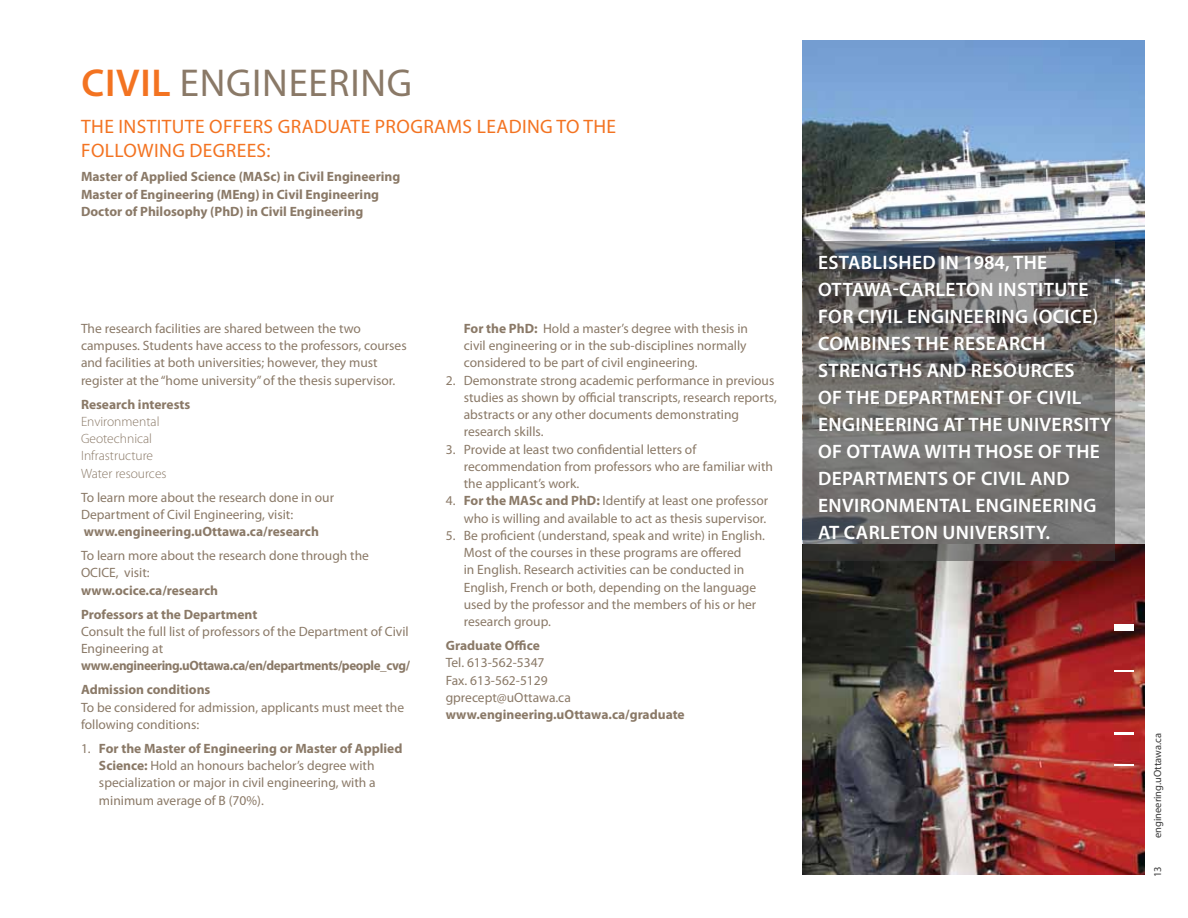
<style>
.page{position:relative;width:1188px;height:918px;background:#fff}
.page>*{position:absolute;margin:0;border:0;box-sizing:border-box;transform-origin:0 0}
.t1{font:39px "Myriad Pro";color:#8a7967}
.t2{font:600 19.5px/27px "Myriad Pro";letter-spacing:.02em;color:#fff}
.t3{font:19.5px "Myriad Pro";letter-spacing:.02em;color:#f37321}
.t4{font:13.5px/17.2px "Myriad Pro";color:#8a7967}
.t5{font:700 13.5px/17.2px "Myriad Pro";color:#8a7967}
.t6{font:700 13.5px/24px "Myriad Pro";letter-spacing:-.03em;color:#8a7967}
.t7{font:300 13.5px/17.2px "Myriad Pro";color:#8a7967}
.t8{font:10.5px "Myriad Pro";color:#393939}
.s1{font-weight:600;color:#f37321}
.s2{font-weight:700}
</style>
<div class="page">
<img style="left:803px;top:41px;width:342px;height:503px">
<img style="left:803px;top:544px;width:342px;height:331px">
<div style="left:1115px;top:624px;width:19px;height:6px;background:#fff"></div>
<svg style="left:1115px;top:671px;width:19px;height:1px"></svg>
<svg style="left:1115px;top:764px;width:19px;height:1px"></svg>
<hr style="left:1115px;top:732px;width:19px;height:3px;background:#fff">
<svg style="left:803px;top:241px;width:312px;height:320px;background:#686665"></svg>
<h1 class="t1" style="left:81px;top:59px;width:141px"><span class="s1">CIVIL</span> Engineering</h1>
<h2 class="t3" style="left:81px;top:115px;width:54px">The Institute</h2>
<h2 class="t3" style="left:209px;top:115px;width:12px">offers</h2>
<h2 class="t3" style="left:278px;top:115px;width:110px">graduateprogr</h2>
<h2 class="t3" style="left:434px;top:115px;width:86px">ams leading</h2>
<h2 class="t3" style="left:557px;top:115px;width:39px">to the</h2>
<h2 class="t3" style="left:81px;top:139px;width:56px">following</h2>
<h2 class="t3" style="left:189px;top:139px;width:12px">degrees</h2>
<h2 class="t3" style="left:266px;top:139px;width:6px">:</h2>
<p class="t5" style="left:81px;top:168px;width:321px">Master of Applied Science (MASc) in Civil Engineering<br>Master of Engineering (MEng) in Civil Engineering<br>Doctor of Philosophy (PhD) in Civil Engineering</p>
<p class="t4" style="left:81px;top:319px;width:327px">The research facilities are shared between the two campuses. Students have access to the professors, courses and facilities at both universities; however, they must register at the “home university” of the thesis supervisor.</p>
<p class="t5" style="left:81px;top:395px;width:111px">Research interests</p>
<p class="t7" style="left:81px;top:413px;width:87px">Environmental<br>Geotechnical<br>Infrastructure<br>Water resources</p>
<p class="t4" style="left:81px;top:488px;width:255px">To learn more about the research done in our<br>Department of Civil Engineering, visit:</p>
<p class="t5" style="left:84px;top:522px;width:237px">www.engineering.uOttawa.ca/research</p>
<p class="t4" style="left:81px;top:547px;width:290px">To learn more about the research done through the<br>OCICE, visit:</p>
<p class="t5" style="left:81px;top:578px;width:178px;line-height:24px">www.ocice.ca/research<br>Professors at the Department</p>
<p class="t4" style="left:81px;top:622px;width:329px">Consult the full list of professors of the Department of Civil<br>Engineering at</p>
<p class="t6" style="left:81px;top:653px;width:331px">www.engineering.uOttawa.ca/en/departments/people_cvg/<br>Admission conditions</p>
<p class="t4" style="left:81px;top:698px;width:325px">To be considered for admission, applicants must meet the following conditions:</p>
<p class="t4" style="left:99px;top:739px;width:305px;text-indent:-18px">1. <span class="s2">For the Master of Engineering or Master of Applied Science:</span> Hold an honours bachelor’s degree with specialization or major in civil engineering, with a minimum average of B (70%).</p>
<p class="t4" style="left:464px;top:319px;width:286px;text-align:justify;text-indent:-18px"><span class="s2">For the PhD:</span> Hold a master’s degree with thesis in civil engineering or in the sub-disciplines normally considered to be part of civil engineering.</p>
<p class="t4" style="left:464px;top:371px;width:315px;text-indent:-18px">2. Demonstrate strong academic performance in previous studies as shown by official transcripts, research reports, abstracts or any other documents demonstrating research skills.</p>
<p class="t4" style="left:464px;top:440px;width:311px;text-indent:-18px">3. Provide at least two confidential letters of recommendation from professors who are familiar with the applicant’s work.</p>
<p class="t4" style="left:446px;top:492px;width:324px;text-align:right">4. <span class="s2">For the MASc and PhD:</span> Identify at least one professor who is willing and available to act as thesis supervisor.</p>
<p class="t4" style="left:464px;top:526px;width:303px;text-indent:-18px">5. Be proficient (understand, speak and write) in English.<br>Most of the courses in these programs are offered<br>in English. Research activities can be conducted in English, French or both, depending on the language used by the professor and the members of his or her research group.</p>
<p class="t5" style="left:446px;top:636px;width:96px">Graduate Office</p>
<p class="t4" style="left:446px;top:654px;width:127px">Tel. 613-562-5347<br>Fax. 613-562-5129 gprecept@uOttawa.ca</p>
<p class="t5" style="left:446px;top:706px;width:240px">www.engineering.uOttawa.ca/graduate</p>
<p class="t2" style="left:818px;top:249px;width:295px">ESTABLISHED IN 1984, THE<br>OTTAWA-CARLETON INSTITUTE<br>FOR CIVIL ENGINEERING (OCICE)<br>COMBINES THE RESEARCH<br>STRENGTHS AND RESOURCES<br>OF THE DEPARTMENT OF CIVIL<br>ENGINEERING AT THE UNIVERSITY<br>OF OTTAWA WITH THOSE OF THE<br>DEPARTMENTS OF CIVIL AND<br>ENVIRONMENTAL ENGINEERING<br>AT CARLETON UNIVERSITY.</p>
<p class="t8" style="left:1151px;top:838px;width:107px;rotate:-90deg">engineering.uOttawa.ca</p>
<p class="t8" style="left:1151px;top:877px;width:12px;rotate:-90deg">13</p>
</div>
